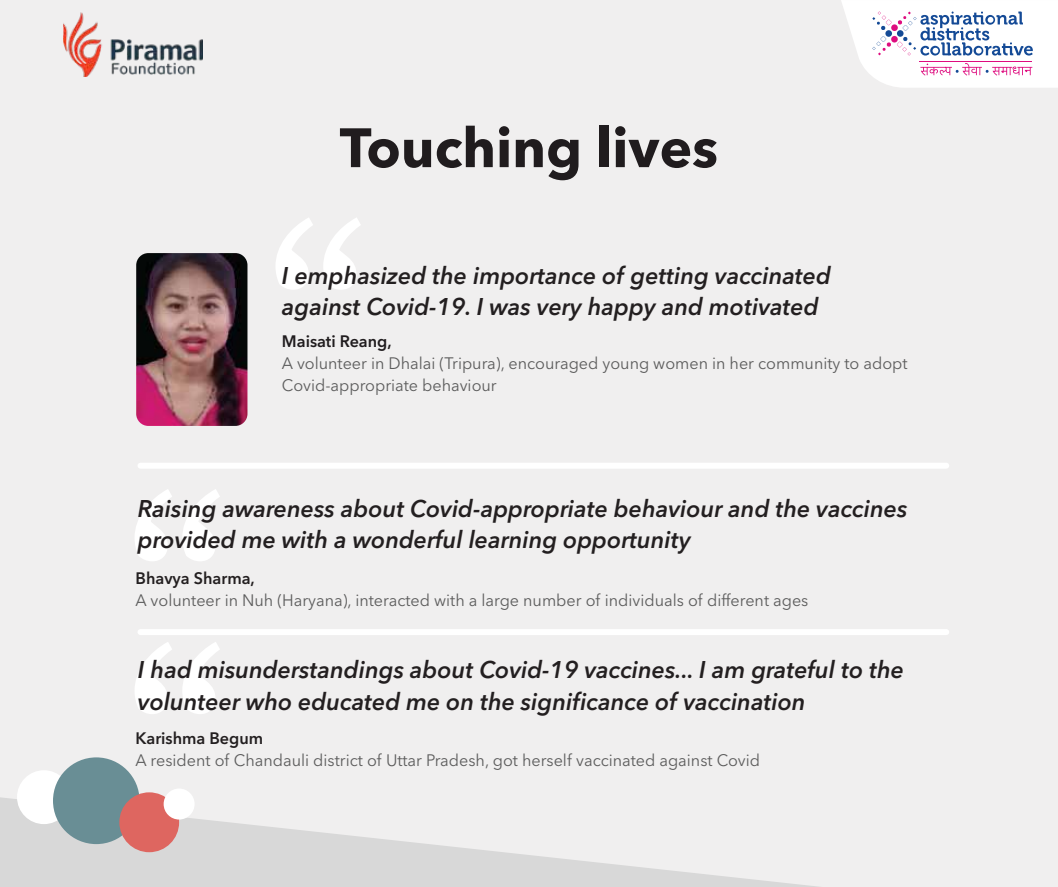
<style>
.page{position:relative;width:1058px;height:887px;background:#fff}
.page>*{position:absolute;margin:0;border:0;box-sizing:border-box;transform-origin:0 0}
.t1{font:700 54.75px "Avenir Next LT Pro";color:#201c1e}
.t2{font:italic 600 24px/31.5px "Avenir Next LT Pro";color:#231f20}
.t3{font:16.5px/21.6px "Avenir Next LT Pro";color:#5c5c5c}
.t4{font:600 16.5px "Avenir Next LT Pro";color:#231f20}
.t5{font:600 16.5px "Avenir Next LT Pro";color:#201c1e}
</style>
<div class="page">
<div style="left:0;top:0;width:1058px;height:886px;background:#f0efef"></div>
<svg style="left:276px;top:218px;width:85px;height:72px"></svg>
<svg style="left:135px;top:489px;width:85px;height:72px"></svg>
<svg style="left:135px;top:642px;width:85px;height:72px"></svg>
<div style="left:140px;top:462px;width:806px;height:6px;background:#fff"></div>
<div style="left:140px;top:629px;width:806px;height:6px;background:#fff"></div>
<svg style="left:841px;top:0;width:217px;height:88px"></svg>
<hr style="left:919px;top:61px;width:113px;height:1px;background:#de0c7f">
<img style="left:136px;top:253px;width:111px;height:173px">
<svg style="left:0;top:797px;width:810px;height:89px"></svg>
<div style="left:17px;top:770px;width:54px;height:54px;background:#fff;border-radius:27px"></div>
<div style="left:53px;top:757px;width:87px;height:87px;background:#698e95;border-radius:43px"></div>
<div style="left:119px;top:792px;width:60px;height:60px;background:#de6660;border-radius:30px"></div>
<div style="left:164px;top:788px;width:31px;height:31px;background:#fff;border-radius:15px"></div>
<img style="left:64px;top:13px;width:139px;height:64px">
<h1 class="t1" style="left:340px;top:114px;width:380px">Touching lives</h1>
<p class="t2" style="left:282px;top:259px;width:550px">I emphasized the importance of getting vaccinated against Covid-19. I was very happy and motivated</p>
<p class="t5" style="left:282px;top:331px;width:111px">Maisati Reang,</p>
<p class="t3" style="left:282px;top:352px;width:627px">A volunteer in Dhalai (Tripura), encouraged young women in her community to adopt<br>Covid-appropriate behaviour</p>
<p class="t2" style="left:138px;top:492px;width:771px">Raising awareness about Covid-appropriate behaviour and the vaccines provided me with a wonderful learning opportunity</p>
<p class="t4" style="left:136px;top:568px;width:121px">Bhavya Sharma,</p>
<p class="t3" style="left:136px;top:589px;width:674px">A volunteer in Nuh (Haryana), interacted with a large number of individuals of different ages</p>
<p class="t2" style="left:138px;top:653px;width:767px">I had misunderstandings about Covid-19 vaccines... I am grateful to the volunteer who educated me on the significance of vaccination</p>
<p class="t4" style="left:136px;top:728px;width:129px">Karishma Begum</p>
<p class="t3" style="left:136px;top:749px;width:626px">A resident of Chandauli district of Uttar Pradesh, got herself vaccinated against Covid</p>
</div>
